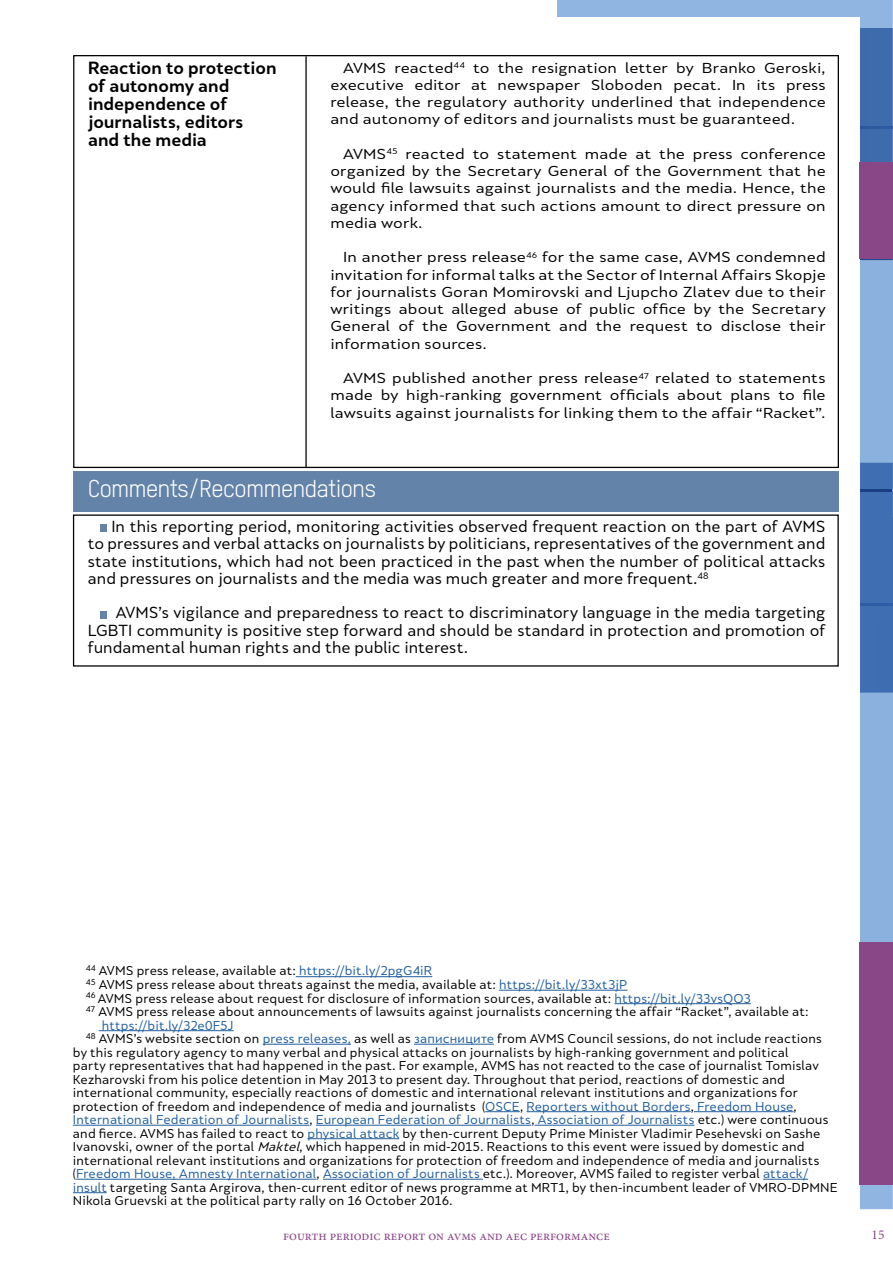
<style>
.page{position:relative;width:893px;height:1263px;background:#fff}
.page>*{position:absolute;margin:0;border:0;box-sizing:border-box;transform-origin:0 0}
.t1{font:24px "Oxfam TSTARPRO";letter-spacing:-.04em;color:#fff}
.t2{font:700 16.5px/18px "Skola Sans";letter-spacing:-.005em;color:#000}
.t3{font:15px/17.2px "Skola Sans";color:#000;text-align:justify}
.t4{font:13.5px/17.2px "Skola Sans";letter-spacing:.005em;color:#000;text-align:justify;scale:1.11 1}
.t5{font:13.5px "Minion Pro";color:#8a4787}
.t6{font:12px "Skola Sans";letter-spacing:.01em;color:#000}
.t7{font:12px "Skola Sans";letter-spacing:.01em;color:#215e9e}
.s1{color:#215e9e}
.s2{color:#000}
.s3{font-style:italic}
</style>
<div class="page">
<div style="left:557px;top:0;width:336px;height:28px;background:#90b5e0"></div>
<div style="left:860px;top:28px;width:33px;height:233px;background:#3e6bac"></div>
<img style="left:860px;top:126px;width:33px;height:2px">
<div style="left:860px;top:261px;width:33px;height:202px;background:#8bb2de"></div>
<svg style="left:860px;top:463px;width:33px;height:746px;background:#4a77b7"></svg>
<img style="left:860px;top:604px;width:33px;height:1px">
<img style="left:860px;top:489px;width:31px;height:2px">
<svg style="left:860px;top:622px;width:33px;height:320px;background:#7aa2d4"></svg>
<div style="left:0;top:17px;width:860px;height:1199px;background:#fff"></div>
<div style="left:860px;top:162px;width:33px;height:97px;background:#8a4787"></div>
<div style="left:860px;top:942px;width:33px;height:242px;background:#8a4787"></div>
<hr style="left:296px;top:976px;width:136px;height:1px;background:#215e9e">
<hr style="left:499px;top:990px;width:128px;height:1px;background:#215e9e">
<hr style="left:614px;top:1003px;width:137px;height:1px;background:#215e9e">
<hr style="left:99px;top:1030px;width:135px;height:1px;background:#215e9e">
<hr style="left:263px;top:1044px;width:88px;height:1px;background:#215e9e">
<hr style="left:414px;top:1044px;width:80px;height:1px;background:#215e9e">
<hr style="left:485px;top:1111px;width:35px;height:1px;background:#215e9e">
<hr style="left:526px;top:1111px;width:165px;height:1px;background:#215e9e">
<hr style="left:694px;top:1111px;width:100px;height:1px;background:#215e9e">
<hr style="left:73px;top:1125px;width:236px;height:1px;background:#215e9e">
<hr style="left:316px;top:1125px;width:215px;height:1px;background:#215e9e">
<hr style="left:534px;top:1125px;width:160px;height:1px;background:#215e9e">
<hr style="left:307px;top:1138px;width:92px;height:1px;background:#215e9e">
<hr style="left:76px;top:1179px;width:241px;height:1px;background:#215e9e">
<hr style="left:323px;top:1179px;width:160px;height:1px;background:#215e9e">
<hr style="left:763px;top:1179px;width:45px;height:1px;background:#215e9e">
<hr style="left:73px;top:1192px;width:34px;height:1px;background:#215e9e">
<hr style="left:305px;top:56px;width:2px;height:412px;background:#000">
<div style="left:74px;top:472px;width:765px;height:40px;background:#6383a9"></div>
<div style="left:73px;top:514px;width:766px;height:153px;border:1px solid #000"></div>
<div style="left:101px;top:525px;width:6px;height:7px;background:#6383a9"></div>
<div style="left:101px;top:611px;width:6px;height:7px;background:#6383a9"></div>
<h2 class="t2" style="left:88px;top:58px;width:190px">Reaction to protection of autonomy and independence of journalists, editors and the media</h2>
<p class="t4" style="left:330px;top:59px;width:448px;text-indent:13px">AVMS reacted<sup>44</sup> to the resignation letter by Branko Geroski, executive editor at newspaper Sloboden pecat. In its press release, the regulatory authority underlined that independence and autonomy of editors and journalists must be guaranteed.</p>
<p class="t4" style="left:330px;top:145px;width:448px;text-indent:13px">AVMS<sup>45</sup> reacted to statement made at the press conference organized by the Secretary General of the Government that he would file lawsuits against journalists and the media. Hence, the agency informed that such actions amount to direct pressure on media work.</p>
<p class="t4" style="left:330px;top:249px;width:448px;text-indent:13px">In another press release<sup>46</sup> for the same case, AVMS condemned invitation for informal talks at the Sector of Internal Affairs Skopje for journalists Goran Momirovski and Ljupcho Zlatev due to their writings about alleged abuse of public office by the Secretary General of the Government and the request to disclose their information sources.</p>
<p class="t4" style="left:330px;top:369px;width:448px;text-indent:13px">AVMS published another press release<sup>47</sup> related to statements made by high-ranking government officials about plans to file lawsuits against journalists for linking them to the affair “Racket”.</p>
<h1 class="t1" style="left:88px;top:474px;width:290px">Comments/Recommendations</h1>
<p class="t3" style="left:88px;top:518px;width:739px;text-indent:24px">In this reporting period, monitoring activities observed frequent reaction on the part of AVMS to pressures and verbal attacks on journalists by politicians, representatives of the government and state institutions, which had not been practiced in the past when the number of political attacks and pressures on journalists and the media was much greater and more frequent.<sup>48</sup></p>
<p class="t3" style="left:88px;top:604px;width:739px;text-indent:28px">AVMS’s vigilance and preparedness to react to discriminatory language in the media targeting LGBTI community is positive step forward and should be standard in protection and promotion of fundamental human rights and the public interest.</p>
<p class="t6" style="left:86px;top:964px;width:348px"><sup>44</sup> AVMS press release, available at: <span class="s1">https://bit.ly/2pgG4iR</span></p>
<p class="t6" style="left:86px;top:977px;width:543px"><sup>45</sup> AVMS press release about threats against the media, available at: <span class="s1">https://bit.ly/33xt3jP</span></p>
<p class="t6" style="left:86px;top:991px;width:667px"><sup>46</sup> AVMS press release about request for disclosure of information sources, available at: <span class="s1">https://bit.ly/33vsQO3</span></p>
<p class="t6" style="left:86px;top:1004px;width:724px"><sup>47</sup> AVMS press release about announcements of lawsuits against journalists concerning the affair “Racket”, available at:</p>
<p class="t7" style="left:102px;top:1018px;width:133px">https://bit.ly/32e0F5J</p>
<p class="t6" style="left:86px;top:1031px;width:738px"><sup>48</sup> AVMS’s website section on <span class="s1">press releases,</span> as well as <span class="s1">записниците</span> from AVMS Council sessions, do not include reactions</p>
<p class="t6" style="left:73px;top:1045px;width:717px">by this regulatory agency to many verbal and physical attacks on journalists by high-ranking government and political</p>
<p class="t6" style="left:73px;top:1058px;width:747px">party representatives that had happened in the past. For example, AVMS has not reacted to the case of journalist Tomislav</p>
<p class="t6" style="left:73px;top:1072px;width:713px">Kezharovski from his police detention in May 2013 to present day. Throughout that period, reactions of domestic and</p>
<p class="t6" style="left:73px;top:1085px;width:726px">international community, especially reactions of domestic and international relevant institutions and organizations for</p>
<p class="t6" style="left:73px;top:1099px;width:725px">protection of freedom and independence of media and journalists (<span class="s1">OSCE</span>, <span class="s1">Reporters without Borders</span>, <span class="s1">Freedom House</span>,</p>
<p class="t7" style="left:73px;top:1112px;width:757px">International Federation of Journalists<span class="s2">,</span> European Federation of Journalists<span class="s2">,</span> Association of Journalists <span class="s2">etc.) were continuous</span></p>
<p class="t6" style="left:73px;top:1126px;width:749px">and fierce. AVMS has failed to react to <span class="s1">physical attack</span> by then-current Deputy Prime Minister Vladimir Pesehevski on Sashe</p>
<p class="t6" style="left:73px;top:1139px;width:733px">Ivanovski, owner of the portal <span class="s3">Maktel</span>, which happened in mid-2015. Reactions to this event were issued by domestic and</p>
<p class="t6" style="left:73px;top:1153px;width:748px">international relevant institutions and organizations for protection of freedom and independence of media and journalists</p>
<p class="t7" style="left:73px;top:1166px;width:737px"><span class="s2">(</span>Freedom House, Amnesty International<span class="s2">,</span> Association of Journalists <span class="s2">etc.). Moreover, AVMS failed to register verbal</span> attack/</p>
<p class="t6" style="left:73px;top:1180px;width:766px"><span class="s1">insult</span> targeting Santa Argirova, then-current editor of news programme at MRT1, by then-incumbent leader of VMRO-DPMNE</p>
<p class="t6" style="left:73px;top:1193px;width:381px">Nikola Gruevski at the political party rally on 16 October 2016.</p>
<p class="t5" style="left:283px;top:1226px;width:328px">FOURTH PERIODIC REPORT ON AVMS AND AEC PERFORMANCE</p>
<p class="t5" style="left:871px;top:1226px;width:14px">15</p>
</div>
